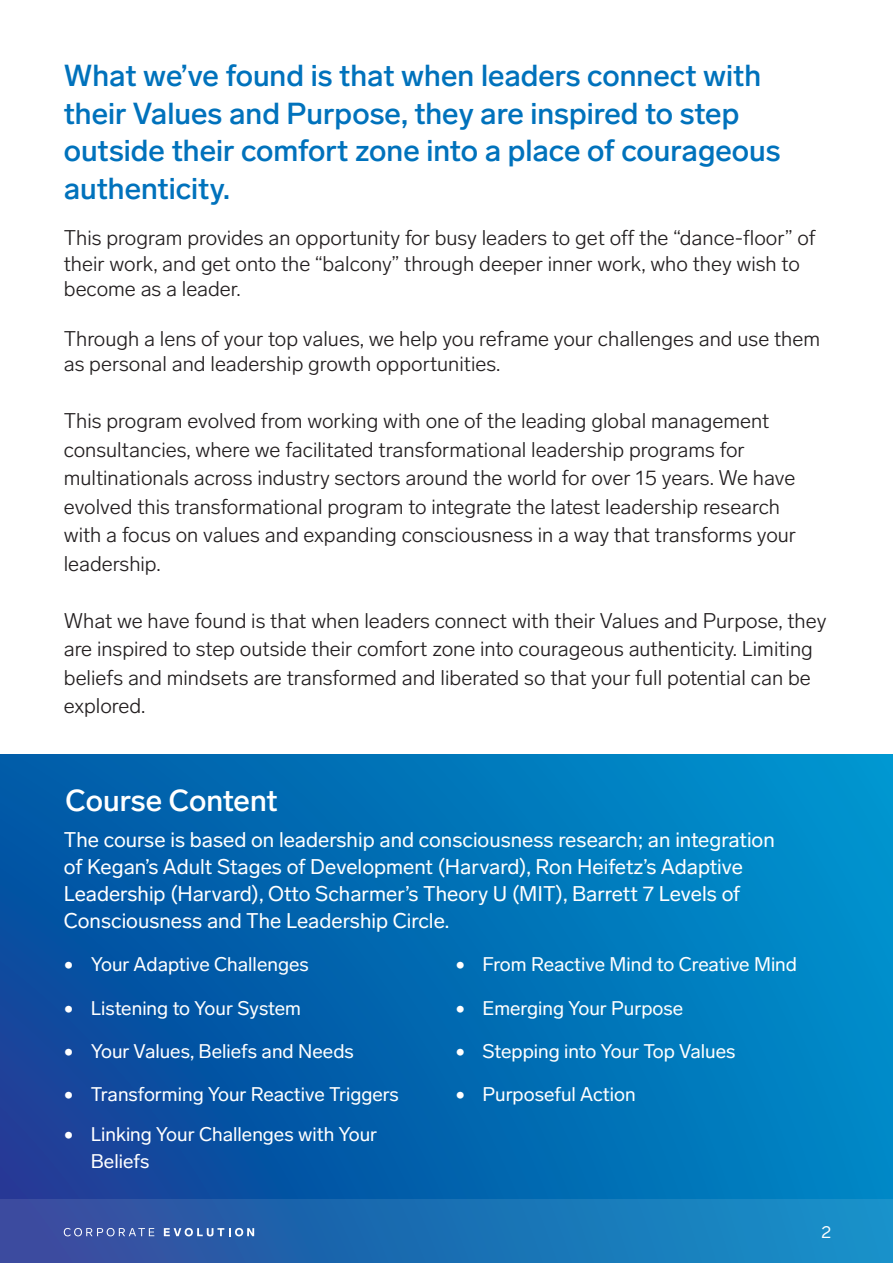
<style>
.page{position:relative;width:893px;height:1263px;background:#fff}
.page>*{position:absolute;margin:0;border:0;box-sizing:border-box;transform-origin:0 0}
.Intro{font:500 30px/37.5px "Lab Grotesque";color:#0072bc}
.Intro-2{font:500 30px "Lab Grotesque";color:#fff}
.t1{font:300 21px/28.5px "Lab Grotesque";color:#231f20}
.Paragraph_on_Blue_Ba{font:21px/27px "Lab Grotesque";color:#fff}
.t2{font:19.5px/27px "Lab Grotesque";color:#fff}
.Page_Heading{font:16.5px "Lab Grotesque";color:#fff}
</style>
<div class="page">
<svg style="left:0;top:754px;width:893px;height:445px;background:#026bb3"></svg>
<div style="left:0;top:1199px;width:893px;height:64px;background:linear-gradient(to right,#32499c,#0f93c9)"></div>
<svg style="left:64px;top:1228px;width:90px;height:8px"></svg>
<svg style="left:164px;top:1228px;width:90px;height:8px"></svg>
<p class="Intro" style="left:64px;top:57px;width:718px">What we’ve found is that when leaders connect with their Values and Purpose, they are inspired to step outside their comfort zone into a place of courageous authenticity.</p>
<p class="t1" style="left:64px;top:226px;width:753px;line-height:25.2px">This program provides an opportunity for busy leaders to get off the “dance-floor” of their work, and get onto the “balcony” through deeper inner work, who they wish to become as a leader.</p>
<p class="t1" style="left:64px;top:326px;width:758px;line-height:25.2px">Through a lens of your top values, we help you reframe your challenges and use them as personal and leadership growth opportunities.</p>
<p class="t1" style="left:64px;top:407px;width:734px">This program evolved from working with one of the leading global management consultancies, where we facilitated transformational leadership programs for multinationals across industry sectors around the world for over 15 years. We have evolved this transformational program to integrate the latest leadership research with a focus on values and expanding consciousness in a way that transforms your leadership.</p>
<p class="t1" style="left:64px;top:606px;width:764px">What we have found is that when leaders connect with their Values and Purpose, they are inspired to step outside their comfort zone into courageous authenticity. Limiting beliefs and mindsets are transformed and liberated so that your full potential can be explored.</p>
<p class="Intro-2" style="left:66px;top:783px;width:214px">Course Content</p>
<p class="Paragraph_on_Blue_Ba" style="left:64px;top:827px;width:713px">The course is based on leadership and consciousness research; an integration of Kegan’s Adult Stages of Development (Harvard), Ron Heifetz’s Adaptive Leadership (Harvard), Otto Scharmer’s Theory U (MIT), Barrett 7 Levels of Consciousness and The Leadership Circle.</p>
<p class="t2" style="left:64px;top:951px;width:247px">• Your Adaptive Challenges</p>
<p class="t2" style="left:455px;top:951px;width:343px">• From Reactive Mind to Creative Mind</p>
<p class="t2" style="left:455px;top:994px;width:229px">• Emerging Your Purpose</p>
<p class="t2" style="left:455px;top:1037px;width:282px">• Stepping into Your Top Values</p>
<p class="t2" style="left:455px;top:1081px;width:182px">• Purposeful Action</p>
<p class="t2" style="left:64px;top:994px;width:239px">• Listening to Your System</p>
<p class="t2" style="left:64px;top:1037px;width:292px">• Your Values, Beliefs and Needs</p>
<p class="t2" style="left:64px;top:1081px;width:337px">• Transforming Your Reactive Triggers</p>
<p class="t2" style="left:91px;top:1121px;width:288px;text-indent:-27px">• Linking Your Challenges with Your<br>Beliefs</p>
<p class="Page_Heading" style="left:822px;top:1223px;width:11px">2</p>
</div>
